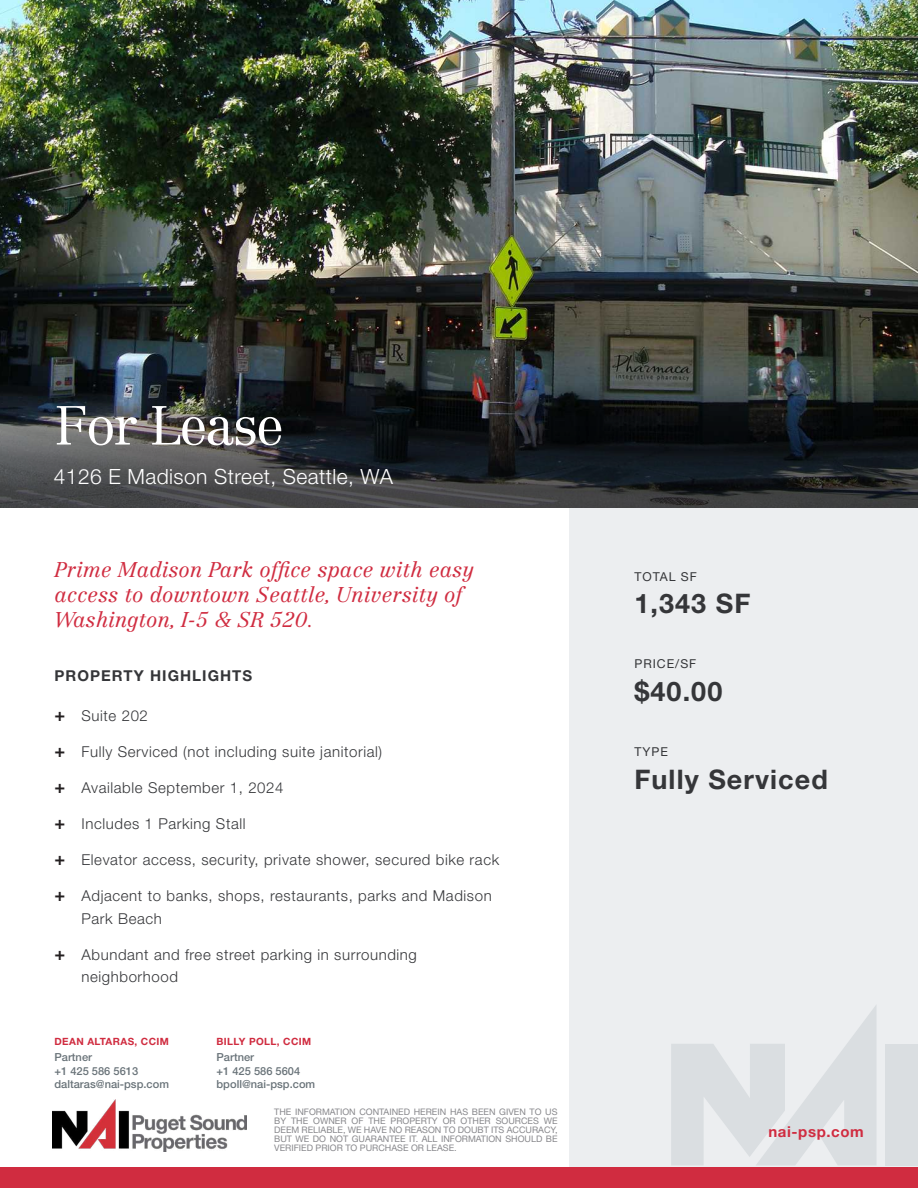
<style>
.page{position:relative;width:918px;height:1188px;background:#fff}
.page>*{position:absolute;margin:0;border:0;box-sizing:border-box;transform-origin:0 0}
.t1{font:300 54px "Centennial LT Std";letter-spacing:-.04em;color:#fff}
.t2{font:700 27px "Helvetica Neue LT Std";letter-spacing:.04em;color:#353639}
.t3{font:italic 300 21px/25.2px "Centennial LT Std";color:#d02c40}
.t4{font:300 21px "Helvetica Neue LT Std";letter-spacing:.02em;color:#fff}
.t5{font:300 15px/22.5px "Helvetica Neue LT Std";letter-spacing:.04em;color:#353639}
.t6{font:700 15px "Helvetica Neue LT Std";letter-spacing:.07em;color:#353639}
.t7{font:700 15px "Helvetica Neue LT Std";letter-spacing:.04em;color:#d02c40}
.t8{font:12.3px "Helvetica Neue LT Std";letter-spacing:.08em;color:#353639}
.t9{font:500 11.1px "Helvetica Neue LT Std";color:#697379}
.t10{font:700 10.05px "Helvetica Neue LT Std";letter-spacing:.04em;color:#d02c40}
.t11{font:9px/9px "Helvetica Neue LT Std";color:#88888c;text-align:justify}
.s1{font-weight:700;font-size:18px;color:#231f20}
</style>
<div class="page">
<div style="left:569px;top:508px;width:349px;height:666px;background:#eceef0"></div>
<svg style="left:671px;top:1006px;width:205px;height:159px"></svg>
<div style="left:886px;top:1044px;width:32px;height:122px;background:#dadee1"></div>
<div style="left:0;top:1167px;width:918px;height:21px;background:#d02c40"></div>
<img style="left:0;top:0;width:918px;height:356px">
<svg style="left:0;top:356px;width:918px;height:152px;background:#2f3234"></svg>
<img style="left:53px;top:1099px;width:194px;height:53px">
<p class="t1" style="left:54px;top:393px;width:231px">For Lease</p>
<p class="t4" style="left:54px;top:463px;width:341px">4126 E Madison Street, Seattle, WA</p>
<p class="t3" style="left:54px;top:557px;width:421px">Prime Madison Park office space with easy access to downtown Seattle, University of<br>Washington, I-5 &amp; SR 520.</p>
<p class="t8" style="left:634px;top:569px;width:64px">TOTAL SF</p>
<p class="t2" style="left:634px;top:587px;width:118px">1,343 SF</p>
<p class="t6" style="left:54px;top:666px;width:199px">PROPERTY HIGHLIGHTS</p>
<p class="t5" style="left:54px;top:704px;width:95px"><span class="s1">+</span> Suite 202</p>
<p class="t5" style="left:54px;top:740px;width:329px"><span class="s1">+</span> Fully Serviced (not including suite janitorial)</p>
<p class="t5" style="left:54px;top:776px;width:231px"><span class="s1">+</span> Available September 1, 2024</p>
<p class="t5" style="left:54px;top:812px;width:193px"><span class="s1">+</span> Includes 1 Parking Stall</p>
<p class="t5" style="left:54px;top:848px;width:446px"><span class="s1">+</span> Elevator access, security, private shower, secured bike rack</p>
<p class="t5" style="left:81px;top:884px;width:412px;text-indent:-27px"><span class="s1">+</span> Adjacent to banks, shops, restaurants, parks and Madison<br>Park Beach</p>
<p class="t5" style="left:81px;top:943px;width:337px;text-indent:-27px"><span class="s1">+</span> Abundant and free street parking in surrounding neighborhood</p>
<p class="t10" style="left:54px;top:1035px;width:116px">DEAN ALTARAS, CCIM</p>
<p class="t9" style="left:54px;top:1051px;width:39px">Partner</p>
<p class="t9" style="left:54px;top:1064px;width:85px">+1 425 586 5613</p>
<p class="t9" style="left:54px;top:1077px;width:116px">daltaras@nai-psp.com</p>
<p class="t10" style="left:217px;top:1035px;width:96px">BILLY POLL, CCIM</p>
<p class="t9" style="left:217px;top:1051px;width:39px">Partner</p>
<p class="t9" style="left:217px;top:1064px;width:85px">+1 425 586 5604</p>
<p class="t9" style="left:217px;top:1077px;width:100px">bpoll@nai-psp.com</p>
<p class="t11" style="left:274px;top:1107px;width:285px">THE INFORMATION CONTAINED HEREIN HAS BEEN GIVEN TO US BY THE OWNER OF THE PROPERTY OR OTHER SOURCES WE DEEM RELIABLE, WE HAVE NO REASON TO DOUBT ITS ACCURACY, BUT WE DO NOT GUARANTEE IT. ALL INFORMATION SHOULD BE VERIFIED PRIOR TO PURCHASE OR LEASE.</p>
<p class="t8" style="left:634px;top:657px;width:63px">PRICE/SF</p>
<p class="t2" style="left:634px;top:675px;width:89px">$40.00</p>
<p class="t8" style="left:634px;top:745px;width:35px">TYPE</p>
<p class="t2" style="left:634px;top:762px;width:195px">Fully Serviced</p>
<p class="t7" style="left:768px;top:1123px;width:97px">nai-psp.com</p>
</div>
